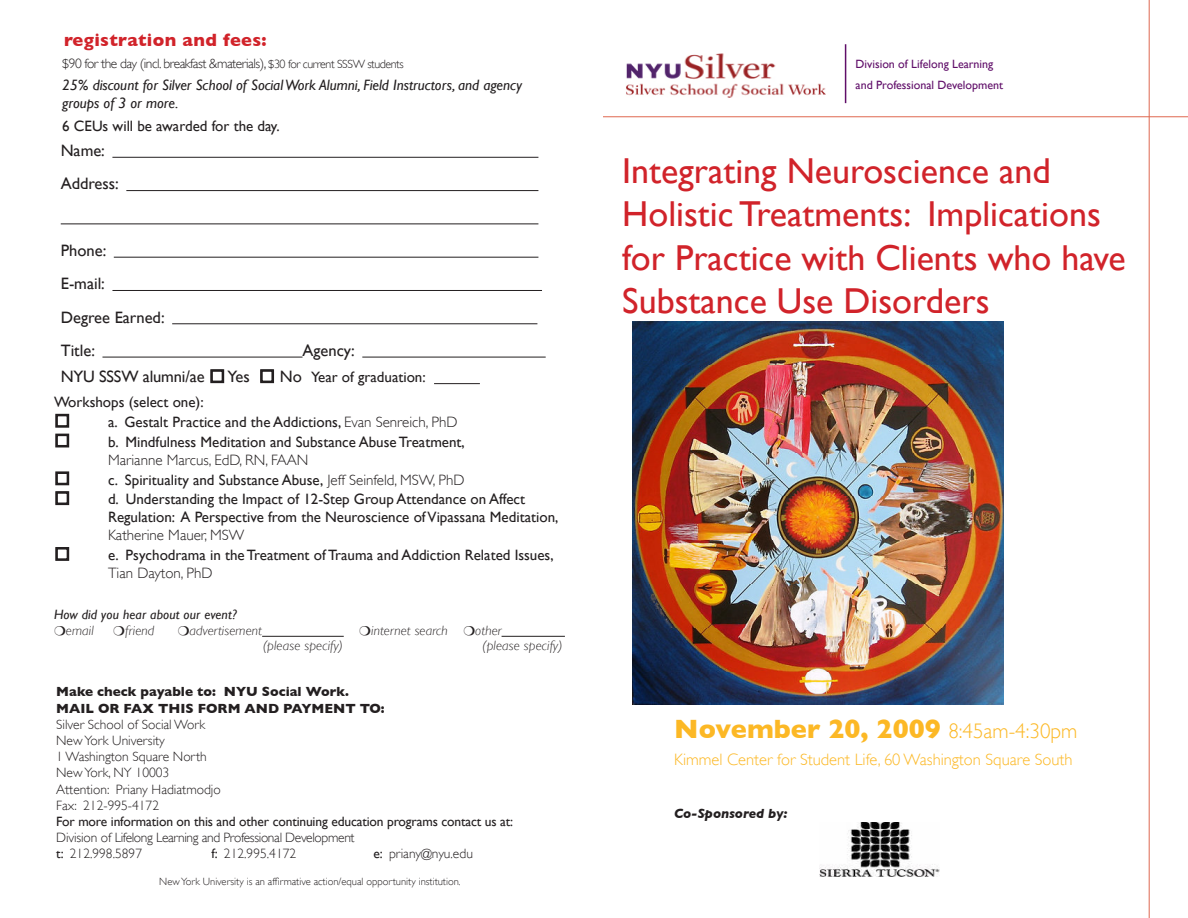
<style>
.page{position:relative;width:1188px;height:918px;background:#fff}
.page>*{position:absolute;margin:0;border:0;box-sizing:border-box;transform-origin:0 0}
.t1{font:36px/43.2px "Gill Sans";color:#d1232a}
.t2{font:700 27px "Gill Sans";color:#fcb825}
.t3{font:700 18.15px "Gill Sans";letter-spacing:.02em;color:#d1232a}
.t4{font:16.5px "Gill Sans";color:#231f20}
.t5{font:300 16.5px "Gill Sans";color:#fcb825}
.t6{font:15px/18px "Gill Sans";color:#231f20}
.t7{font:italic 15px/18px "Gill Sans";color:#231f20}
.t8{font:300 13.5px "Gill Sans";color:#231f20}
.t9{font:italic 300 13.5px "Gill Sans";letter-spacing:.01em;color:#231f20}
.t10{font:13.5px "Gill Sans";letter-spacing:-.01em;color:#231f20}
.t11{font:300 13.5px "Gill Sans";letter-spacing:-.035em;color:#231f20}
.t12{font:700 13.5px "Gill Sans";color:#231f20}
.t13{font:300 13.5px "Gill Sans";letter-spacing:-.025em;color:#231f20}
.t14{font:italic 13.5px "Gill Sans";letter-spacing:.01em;color:#231f20}
.t15{font:italic 700 13.5px "Gill Sans";color:#231f20}
.t16{font:12px "Gill Sans";color:#600e69}
.t17{font:300 10.5px "Gill Sans";color:#231f20}
.s1{font-size:15px}
.s2{font-size:12px}
.s3{font-size:16.5px}
.s4{font-weight:300}
.s5{font-family:"Monotype Sorts";font-weight:400;font-style:normal}
.s6{font-weight:400}
.s7{font-weight:300;font-size:21px}
</style>
<div class="page">
<hr style="left:603px;top:117px;width:585px;height:1px;background:#df6850">
<hr style="left:1149px;top:0;width:1px;height:918px;background:#df6850">
<hr style="left:112px;top:157px;width:426px;height:1px;background:#231f20">
<hr style="left:126px;top:190px;width:412px;height:1px;background:#231f20">
<hr style="left:61px;top:223px;width:477px;height:1px;background:#231f20">
<hr style="left:114px;top:257px;width:424px;height:1px;background:#231f20">
<hr style="left:112px;top:290px;width:430px;height:1px;background:#231f20">
<hr style="left:172px;top:323px;width:365px;height:1px;background:#231f20">
<hr style="left:102px;top:357px;width:201px;height:1px;background:#231f20">
<hr style="left:362px;top:357px;width:184px;height:1px;background:#231f20">
<hr style="left:434px;top:383px;width:46px;height:1px;background:#231f20">
<hr style="left:262px;top:636px;width:82px;height:1px;background:#231f20">
<hr style="left:502px;top:636px;width:63px;height:1px;background:#231f20">
<svg style="left:260px;top:369px;width:14px;height:15px"></svg>
<svg style="left:55px;top:413px;width:15px;height:35px"></svg>
<svg style="left:55px;top:471px;width:15px;height:35px"></svg>
<svg style="left:55px;top:547px;width:15px;height:14px"></svg>
<hr style="left:845px;top:44px;width:1px;height:59px;background:#600e69">
<img style="left:626px;top:53px;width:199px;height:44px">
<img style="left:820px;top:822px;width:120px;height:55px">
<img style="left:632px;top:322px;width:372px;height:382px">
<svg style="left:210px;top:369px;width:15px;height:15px"></svg>
<p class="t3" style="left:64px;top:29px;width:204px">registration and fees:</p>
<p class="t11" style="left:62px;top:56px;width:343px">$90 for the day (incl. breakfast &amp;materials)<span class="s1">,</span> <span class="s2">$30 for current SSSW students</span></p>
<p class="t7" style="left:62px;top:76px;width:461px">25% discount for Silver School of Social Work Alumni, Field Instructors, and agency groups of 3 or more.</p>
<p class="t6" style="left:62px;top:116px;width:219px">6 CEUs will be awarded for the day.</p>
<p class="t4" style="left:61px;top:141px;width:46px">Name:</p>
<p class="t4" style="left:61px;top:174px;width:60px">Address:</p>
<p class="t4" style="left:61px;top:241px;width:47px">Phone:</p>
<p class="t4" style="left:61px;top:274px;width:46px">E-mail:</p>
<p class="t4" style="left:61px;top:307px;width:105px">Degree Earned:</p>
<p class="t4" style="left:61px;top:341px;width:36px">Title:</p>
<p class="t4" style="left:303px;top:341px;width:54px">Agency:</p>
<p class="t4" style="left:61px;top:367px;width:145px">NYU SSSW alumni/ae</p>
<p class="t4" style="left:228px;top:367px;width:24px">Yes</p>
<p class="t6" style="left:280px;top:368px;width:147px"><span class="s3">No</span> Year of graduation:</p>
<p class="t6" style="left:54px;top:393px;width:151px">Workshops (select one):</p>
<p class="t6" style="left:108px;top:413px;width:351px">a. Gestalt Practice and the Addictions, <span class="s4">Evan Senreich, PhD</span></p>
<p class="t6" style="left:108px;top:433px;width:358px">b. Mindfulness Meditation and Substance Abuse Treatment,<br><span class="s4">Marianne Marcus, EdD, RN, FAAN</span></p>
<p class="t6" style="left:108px;top:470px;width:358px">c. Spirituality and Substance Abuse, <span class="s4">Jeff Seinfeld, MSW, PhD</span></p>
<p class="t6" style="left:108px;top:490px;width:452px">d. Understanding the Impact of 12-Step Group Attendance on Affect<br>Regulation: A Perspective from the Neuroscience of Vipassana Meditation,<br><span class="s4">Katherine Mauer, MSW</span></p>
<p class="t6" style="left:108px;top:546px;width:447px">e. Psychodrama in the Treatment of Trauma and Addiction Related Issues,<br><span class="s4">Tian Dayton, PhD</span></p>
<p class="t14" style="left:54px;top:607px;width:184px">How did you hear about our event?</p>
<p class="t9" style="left:54px;top:623px;width:41px"><span class="s5">M</span>email</p>
<p class="t9" style="left:113px;top:623px;width:42px"><span class="s5">M</span>friend</p>
<p class="t9" style="left:178px;top:623px;width:86px"><span class="s5">M</span>advertisement</p>
<p class="t9" style="left:359px;top:623px;width:144px"><span class="s5">M</span>internet search <span class="s5">M</span>other</p>
<p class="t9" style="left:263px;top:638px;width:82px">(please specify)</p>
<p class="t9" style="left:483px;top:638px;width:82px">(please specify)</p>
<p class="t12" style="left:56px;top:684px;width:294px">Make check payable to: NYU Social Work.</p>
<p class="t12" style="left:56px;top:700px;width:330px">MAIL OR FAX THIS FORM AND PAYMENT TO:</p>
<p class="t8" style="left:56px;top:716px;width:151px">Silver School of Social Work</p>
<p class="t8" style="left:56px;top:733px;width:110px">New York University</p>
<p class="t8" style="left:56px;top:749px;width:152px">1 Washington Square North</p>
<p class="t8" style="left:56px;top:765px;width:115px">New York, NY 10003</p>
<p class="t8" style="left:56px;top:781px;width:166px">Attention: Priany Hadiatmodjo</p>
<p class="t8" style="left:56px;top:797px;width:104px">Fax: 212-995-4172</p>
<p class="t10" style="left:56px;top:814px;width:458px">For more information on this and other continuing education programs contact us at:</p>
<p class="t13" style="left:56px;top:830px;width:300px">Division of Lifelong Learning and Professional Development</p>
<p class="t8" style="left:56px;top:846px;width:87px"><span class="s6">t:</span> 212.998.5897</p>
<p class="t8" style="left:212px;top:846px;width:86px"><span class="s6">f:</span> 212.995.4172</p>
<p class="t8" style="left:374px;top:846px;width:101px"><span class="s6">e:</span> priany@nyu.edu</p>
<p class="t17" style="left:159px;top:875px;width:303px">New York University is an affirmative action/equal opportunity institution.</p>
<p class="t16" style="left:856px;top:57px;width:139px">Division of Lifelong Learning</p>
<p class="t16" style="left:856px;top:78px;width:149px">and Professional Development</p>
<p class="t1" style="left:622px;top:149px;width:505px">Integrating Neuroscience and<br>Holistic Treatments: Implications for Practice with Clients who have<br>Substance Use Disorders</p>
<p class="t2" style="left:674px;top:713px;width:405px">November 20, 2009 <span class="s7">8:45am-4:30pm</span></p>
<p class="t5" style="left:674px;top:749px;width:400px">Kimmel Center for Student Life, 60 Washington Square South</p>
<p class="t15" style="left:674px;top:805px;width:115px">Co-Sponsored by:</p>
</div>
